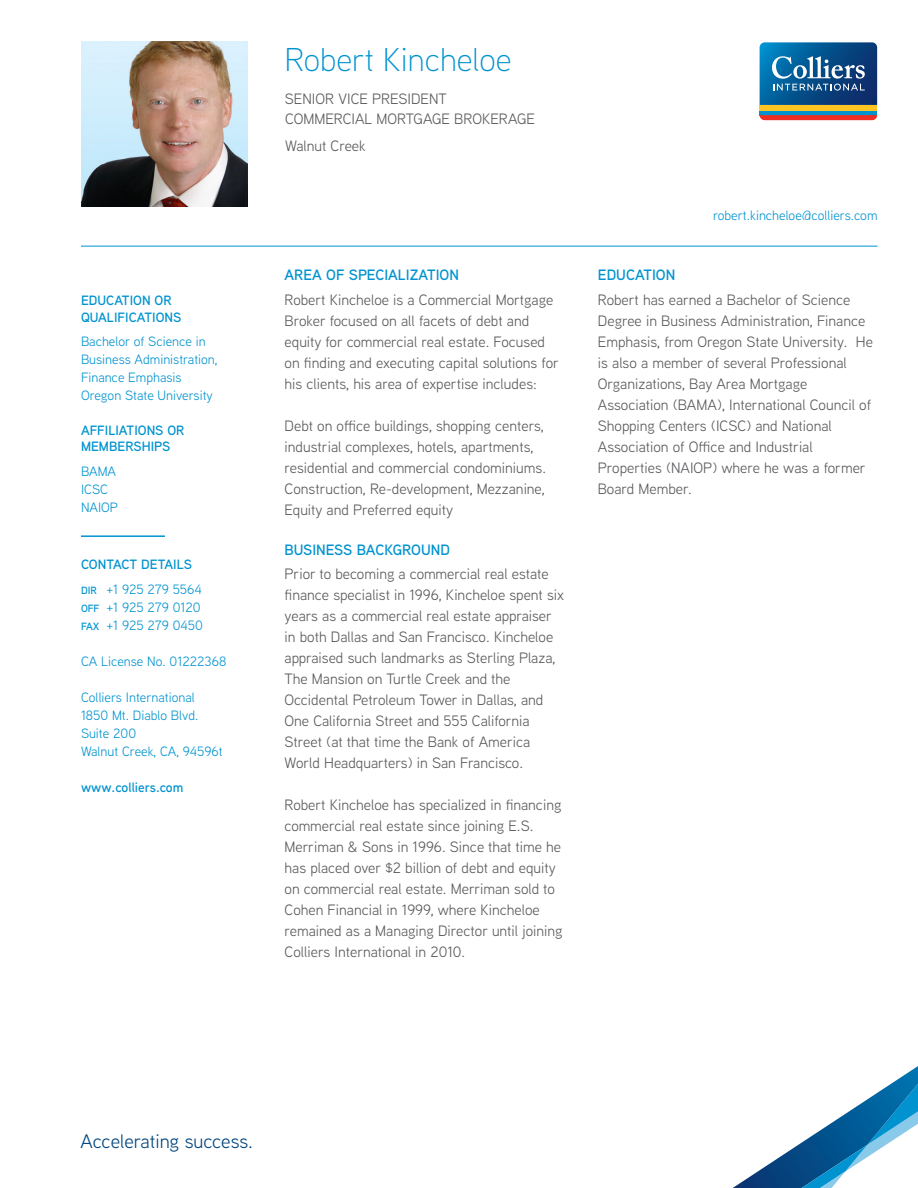
<style>
.page{position:relative;width:918px;height:1188px;background:#fff}
.page>*{position:absolute;margin:0;border:0;box-sizing:border-box;transform-origin:0 0}
.Name_Header{font:300 33px "Aaux Next";color:#0093d0}
.Motto_Sidebar{font:19.5px "Aaux Next";color:#00467e}
.Main_Text_Body{font:15px/21px "Aaux Next";color:#57585a}
.Subhead_Body{font:600 15px "Aaux Next";color:#0093d0}
.Job_Title_Header{font:15px/19.5px "Aaux Next";color:#57585a}
.Office_Header{font:15px "Aaux Next";color:#57585a}
.Text_Sidebar{font:13.5px/18px "Aaux Next";color:#0093d0}
.Subhead_Sidebar{font:600 13.5px/16.5px "Aaux Next";color:#0093d0}
.email_Header{font:13.5px "Aaux Next";color:#0093d0}
.Text_Sidebar-2{font:600 13.5px "Aaux Next";color:#0093d0}
.s1{font-weight:600;font-size:10.5px}
</style>
<div class="page">
<hr style="left:81px;top:246px;width:797px;height:1px;background:#0093d0">
<hr style="left:81px;top:535px;width:84px;height:2px;background:#0093d0">
<img style="left:82px;top:41px;width:165px;height:165px">
<svg style="left:759px;top:42px;width:119px;height:79px;background:#436f8f"></svg>
<svg style="left:733px;top:1066px;width:185px;height:122px"></svg>
<p class="Subhead_Sidebar" style="left:81px;top:292px;width:102px">EDUCATION OR<br>QUALIFICATIONS</p>
<p class="Text_Sidebar" style="left:81px;top:332px;width:138px">Bachelor of Science in<br>Business Administration,<br>Finance Emphasis</p>
<p class="Text_Sidebar" style="left:81px;top:386px;width:133px">Oregon State University</p>
<p class="Subhead_Sidebar" style="left:81px;top:422px;width:105px">AFFILIATIONS OR<br>MEMBERSHIPS</p>
<p class="Text_Sidebar" style="left:81px;top:462px;width:37px">BAMA</p>
<p class="Text_Sidebar" style="left:81px;top:480px;width:29px">ICSC</p>
<p class="Text_Sidebar" style="left:81px;top:498px;width:38px">NAIOP</p>
<p class="Subhead_Sidebar" style="left:81px;top:556px;width:113px">CONTACT DETAILS</p>
<p class="Text_Sidebar" style="left:81px;top:580px;width:122px"><span class="s1">DIR</span> +1 925 279 5564</p>
<p class="Text_Sidebar" style="left:81px;top:598px;width:121px"><span class="s1">OFF</span> +1 925 279 0120</p>
<p class="Text_Sidebar" style="left:81px;top:616px;width:123px"><span class="s1">FAX</span> +1 925 279 0450</p>
<p class="Text_Sidebar" style="left:81px;top:652px;width:147px">CA License No. 01222368</p>
<p class="Text_Sidebar" style="left:81px;top:688px;width:115px">Colliers International</p>
<p class="Text_Sidebar" style="left:81px;top:706px;width:119px">1850 Mt. Diablo Blvd.</p>
<p class="Text_Sidebar" style="left:81px;top:724px;width:57px">Suite 200</p>
<p class="Text_Sidebar" style="left:81px;top:742px;width:143px">Walnut Creek, CA, 94596t</p>
<p class="Text_Sidebar-2" style="left:81px;top:778px;width:104px">www.colliers.com</p>
<p class="Name_Header" style="left:285px;top:38px;width:228px">Robert Kincheloe</p>
<p class="Job_Title_Header" style="left:285px;top:89px;width:252px">SENIOR VICE PRESIDENT<br>COMMERCIAL MORTGAGE BROKERAGE</p>
<p class="Office_Header" style="left:285px;top:135px;width:82px">Walnut Creek</p>
<p class="Subhead_Body" style="left:285px;top:265px;width:176px">AREA OF SPECIALIZATION</p>
<p class="Main_Text_Body" style="left:285px;top:288px;width:276px">Robert Kincheloe is a Commercial Mortgage Broker focused on all facets of debt and equity for commercial real estate. Focused on finding and executing capital solutions for his clients, his area of expertise includes:</p>
<p class="Main_Text_Body" style="left:285px;top:414px;width:263px">Debt on office buildings, shopping centers, industrial complexes, hotels, apartments, residential and commercial condominiums.<br>Construction, Re-development, Mezzanine, Equity and Preferred equity</p>
<p class="Subhead_Body" style="left:285px;top:540px;width:167px">BUSINESS BACKGROUND</p>
<p class="Main_Text_Body" style="left:285px;top:563px;width:281px">Prior to becoming a commercial real estate finance specialist in 1996, Kincheloe spent six years as a commercial real estate appraiser in both Dallas and San Francisco. Kincheloe appraised such landmarks as Sterling Plaza, The Mansion on Turtle Creek and the Occidental Petroleum Tower in Dallas, and One California Street and 555 California Street (at that time the Bank of America World Headquarters) in San Francisco.</p>
<p class="Main_Text_Body" style="left:285px;top:794px;width:279px">Robert Kincheloe has specialized in financing commercial real estate since joining E.S.<br>Merriman &amp; Sons in 1996. Since that time he has placed over $2 billion of debt and equity on commercial real estate. Merriman sold to Cohen Financial in 1999, where Kincheloe remained as a Managing Director until joining Colliers International in 2010.</p>
<p class="email_Header" style="left:713px;top:206px;width:166px">robert.kincheloe@colliers.com</p>
<p class="Subhead_Body" style="left:598px;top:265px;width:79px">EDUCATION</p>
<p class="Main_Text_Body" style="left:598px;top:288px;width:277px">Robert has earned a Bachelor of Science Degree in Business Administration, Finance Emphasis, from Oregon State University. He is also a member of several Professional Organizations, Bay Area Mortgage Association (BAMA), International Council of Shopping Centers (ICSC) and National Association of Office and Industrial Properties (NAIOP) where he was a former Board Member.</p>
<p class="Motto_Sidebar" style="left:81px;top:1128px;width:174px">Accelerating success.</p>
</div>
